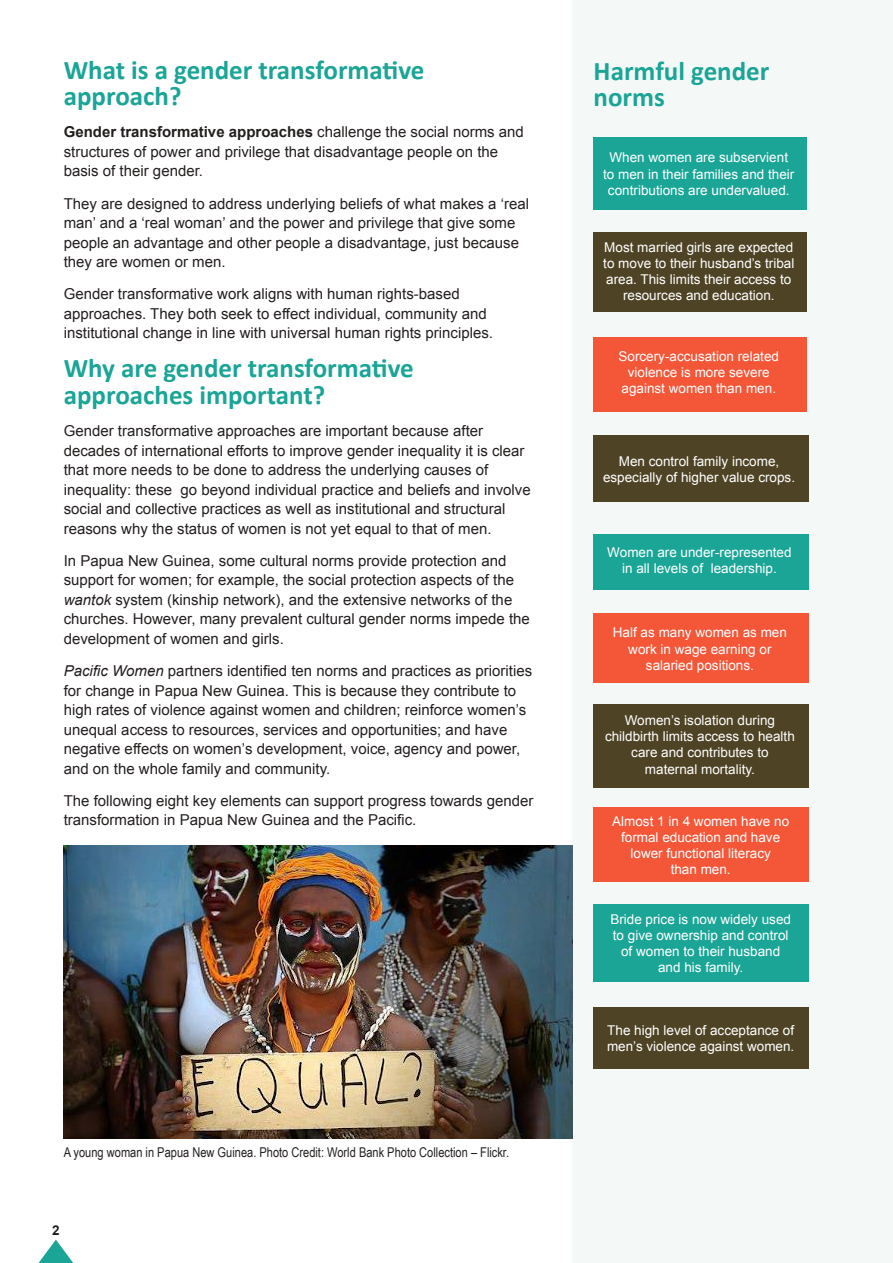
<style>
.page{position:relative;width:893px;height:1263px;background:#fff}
.page>*{position:absolute;margin:0;border:0;box-sizing:border-box;transform-origin:0 0}
.t1{font:700 27px/26.4px "Calibri";color:#1aa597}
.t2{font:15px/19.5px "Arial";color:#241f1f}
.t3{font:13.5px/16.2px "Arial";color:#fff;text-align:center}
.t4{font:13.5px "Arial Narrow";color:#241f1f}
.t5{font:700 13.5px "Arial";color:#241f1f}
.s1{font-weight:700}
.s2{font-style:italic}
</style>
<div class="page">
<svg style="left:38px;top:1239px;width:35px;height:24px"></svg>
<div style="left:573px;top:0;width:320px;height:1263px;background:#f4f9f7"></div>
<div style="left:594px;top:137px;width:213px;height:73px;background:#1aa597"></div>
<div style="left:594px;top:232px;width:213px;height:80px;background:#4f4325"></div>
<div style="left:594px;top:337px;width:213px;height:75px;background:#f45638"></div>
<div style="left:594px;top:435px;width:215px;height:67px;background:#4f4325"></div>
<div style="left:594px;top:534px;width:215px;height:55px;background:#1aa597"></div>
<div style="left:594px;top:613px;width:215px;height:70px;background:#f45638"></div>
<div style="left:593px;top:705px;width:216px;height:83px;background:#4f4325"></div>
<div style="left:593px;top:807px;width:216px;height:75px;background:#f45638"></div>
<div style="left:593px;top:904px;width:216px;height:78px;background:#1aa597"></div>
<div style="left:593px;top:1007px;width:216px;height:61px;background:#4f4325"></div>
<img style="left:64px;top:845px;width:509px;height:293px">
<h1 class="t1" style="left:64px;top:56px;width:362px">What is a gender transformative approach?</h1>
<p class="t2" style="left:64px;top:122px;width:462px"><span class="s1">Gender transformative approaches</span> challenge the social norms and structures of power and privilege that disadvantage people on the basis of their gender.</p>
<p class="t2" style="left:64px;top:194px;width:467px">They are designed to address underlying beliefs of what makes a ‘real man’ and a ‘real woman’ and the power and privilege that give some people an advantage and other people a disadvantage, just because they are women or men.</p>
<p class="t2" style="left:64px;top:284px;width:431px">Gender transformative work aligns with human rights-based approaches. They both seek to effect individual, community and institutional change in line with universal human rights principles.</p>
<h1 class="t1" style="left:64px;top:354px;width:351px">Why are gender transformative approaches important?</h1>
<p class="t2" style="left:64px;top:421px;width:468px">Gender transformative approaches are important because after decades of international efforts to improve gender inequality it is clear that more needs to be done to address the underlying causes of inequality: these go beyond individual practice and beliefs and involve social and collective practices as well as institutional and structural reasons why the status of women is not yet equal to that of men.</p>
<p class="t2" style="left:64px;top:551px;width:468px">In Papua New Guinea, some cultural norms provide protection and support for women; for example, the social protection aspects of the <span class="s2">wantok</span> system (kinship network), and the extensive networks of the churches. However, many prevalent cultural gender norms impede the development of women and girls.</p>
<p class="t2" style="left:64px;top:661px;width:470px"><span class="s2">Pacific Women</span> partners identified ten norms and practices as priorities for change in Papua New Guinea. This is because they contribute to high rates of violence against women and children; reinforce women’s unequal access to resources, services and opportunities; and have negative effects on women’s development, voice, agency and power, and on the whole family and community.</p>
<p class="t2" style="left:64px;top:791px;width:471px">The following eight key elements can support progress towards gender transformation in Papua New Guinea and the Pacific.</p>
<p class="t4" style="left:64px;top:1142px;width:447px">A young woman in Papua New Guinea. Photo Credit: World Bank Photo Collection – Flickr.</p>
<p class="t5" style="left:52px;top:1221px;width:9px">2</p>
<h1 class="t1" style="left:594px;top:57px;width:177px">Harmful gender norms</h1>
<p class="t3" style="left:603px;top:150px;width:193px">When women are subservient to men in their families and their contributions are undervalued.</p>
<p class="t3" style="left:603px;top:239px;width:193px">Most married girls are expected to move to their husband’s tribal area. This limits their access to resources and education.</p>
<p class="t3" style="left:618px;top:348px;width:162px">Sorcery-accusation related violence is more severe against women than men.</p>
<p class="t3" style="left:603px;top:453px;width:194px">Men control family income, especially of higher value crops.</p>
<p class="t3" style="left:607px;top:544px;width:186px">Women are under-represented in all levels of leadership.</p>
<p class="t3" style="left:613px;top:625px;width:176px">Half as many women as men work in wage earning or salaried positions.</p>
<p class="t3" style="left:605px;top:712px;width:191px">Women’s isolation during childbirth limits access to health care and contributes to maternal mortality.</p>
<p class="t3" style="left:612px;top:813px;width:179px">Almost 1 in 4 women have no formal education and have lower functional literacy<br>than men.</p>
<p class="t3" style="left:610px;top:911px;width:182px">Bride price is now widely used to give ownership and control of women to their husband and his family.</p>
<p class="t3" style="left:607px;top:1022px;width:189px;text-align:left">The high level of acceptance of men’s violence against women.</p>
</div>
